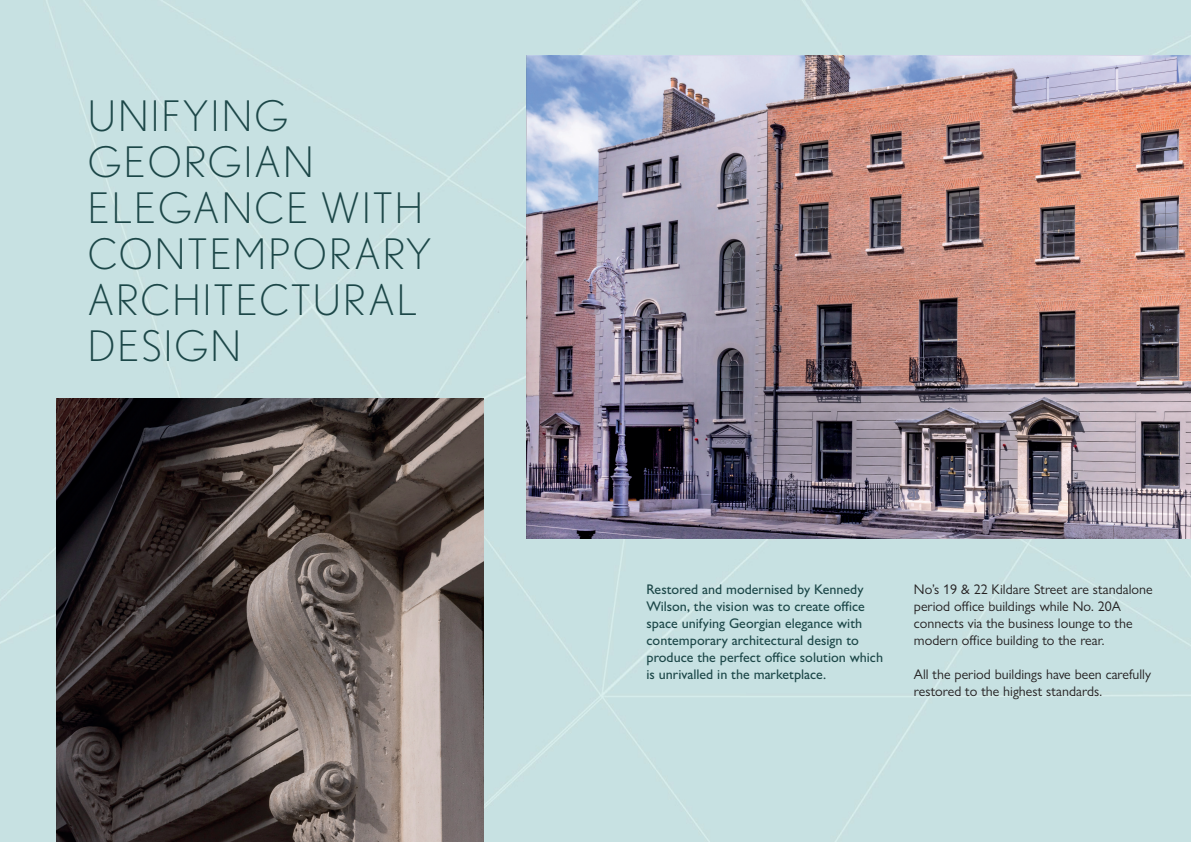
<style>
.page{position:relative;width:1191px;height:842px;background:#c7e1e2}
.page>*{position:absolute;margin:0;border:0;box-sizing:border-box;transform-origin:0 0}
.t1{font:300 42px/46px "Nobel";letter-spacing:.05em;color:#1c4748}
.t2{font:14px/17px "Gill Sans Nova";color:#231f20}
.t3{font:500 14px/17px "Gill Sans Nova";color:#1c4748}
</style>
<div class="page">
<img style="left:526px;top:56px;width:665px;height:483px">
<img style="left:57px;top:398px;width:426px;height:444px">
<h1 class="t1" style="left:88px;top:93px;width:345px">UNIFYING<br>GEORGIAN<br>ELEGANCE WITH<br>CONTEMPORARY<br>ARCHITECTURAL<br>DESIGN</h1>
<p class="t3" style="left:646px;top:581px;width:238px">Restored and modernised by Kennedy Wilson, the vision was to create office space unifying Georgian elegance with contemporary architectural design to produce the perfect office solution which is unrivalled in the marketplace.</p>
<p class="t2" style="left:914px;top:581px;width:240px">No’s 19 &amp; 22 Kildare Street are standalone period office buildings while No. 20A connects via the business lounge to the modern office building to the rear.</p>
<p class="t2" style="left:914px;top:666px;width:239px">All the period buildings have been carefully restored to the highest standards.</p>
</div>
